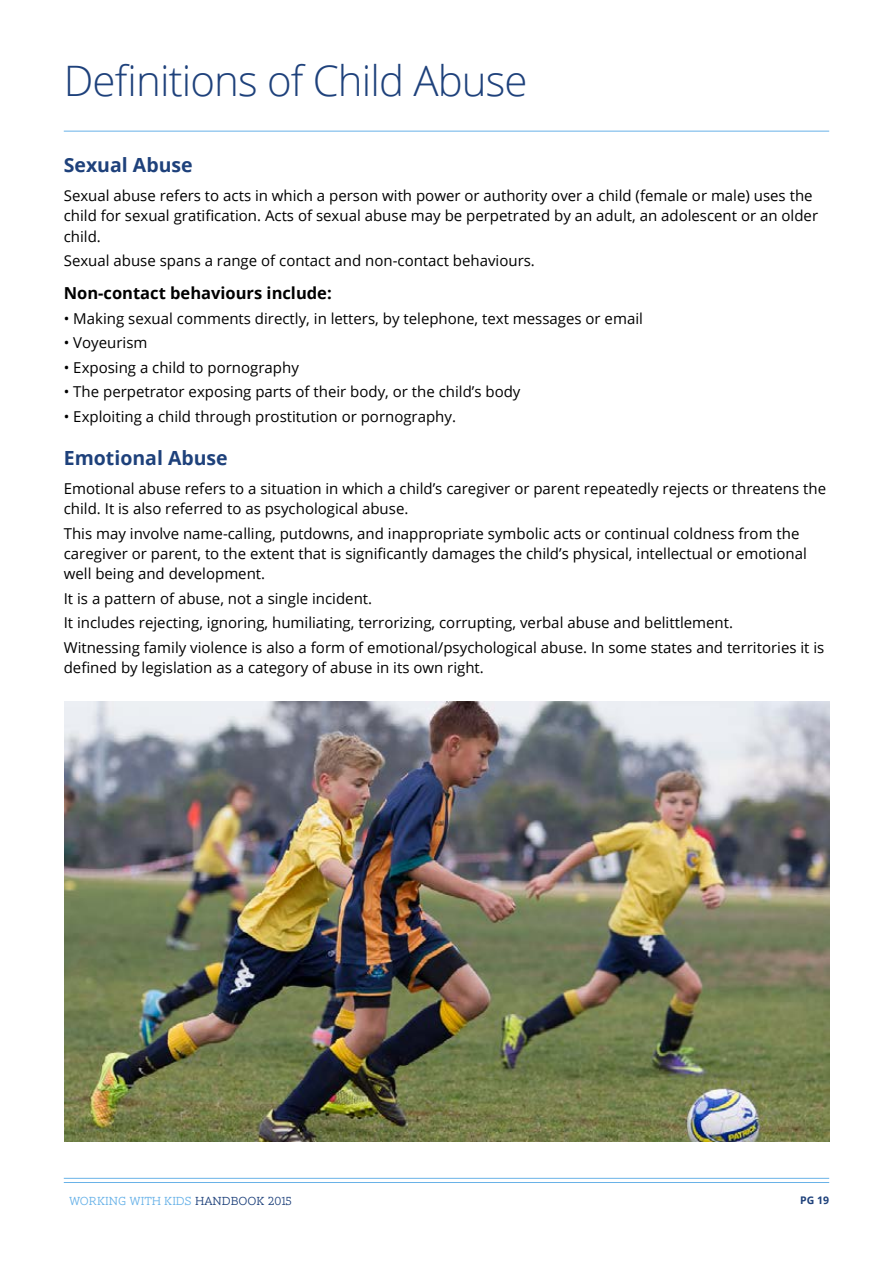
<style>
.page{position:relative;width:893px;height:1263px;background:#fff}
.page>*{position:absolute;margin:0;border:0;box-sizing:border-box;transform-origin:0 0}
.t1{font:300 42px "Open Sans";letter-spacing:-.02em;color:#1e417b}
.t2{font:700 19.5px "Open Sans";color:#1e417b}
.t3{font:700 16.5px "Open Sans";color:#000}
.t4{font:15px/20.2px "Open Sans";color:#000}
.t5{font:300 12px "AW Conqueror Slab";color:#68b2e8}
.t6{font:700 10.5px "Open Sans";color:#1e417b}
.s1{color:#1e417b}
</style>
<div class="page">
<hr style="left:64px;top:1182px;width:765px;height:1px;background:#68b2e8">
<hr style="left:64px;top:131px;width:765px;height:1px;background:#68b2e8">
<hr style="left:64px;top:1178px;width:765px;height:1px;background:#68b2e8">
<img style="left:65px;top:702px;width:764px;height:439px">
<h1 class="t1" style="left:64px;top:52px;width:465px">Definitions of Child Abuse</h1>
<h2 class="t2" style="left:64px;top:151px;width:130px">Sexual Abuse</h2>
<p class="t4" style="left:64px;top:185px;width:756px">Sexual abuse refers to acts in which a person with power or authority over a child (female or male) uses the child for sexual gratification. Acts of sexual abuse may be perpetrated by an adult, an adolescent or an older child.</p>
<p class="t4" style="left:64px;top:250px;width:473px">Sexual abuse spans a range of contact and non-contact behaviours.</p>
<p class="t3" style="left:64px;top:281px;width:269px">Non-contact behaviours include:</p>
<p class="t4" style="left:64px;top:308px;width:581px">• Making sexual comments directly, in letters, by telephone, text messages or email</p>
<p class="t4" style="left:64px;top:332px;width:85px">• Voyeurism</p>
<p class="t4" style="left:64px;top:357px;width:237px">• Exposing a child to pornography</p>
<p class="t4" style="left:64px;top:381px;width:458px">• The perpetrator exposing parts of their body, or the child’s body</p>
<p class="t4" style="left:64px;top:406px;width:394px">• Exploiting a child through prostitution or pornography.</p>
<h2 class="t2" style="left:64px;top:444px;width:166px">Emotional Abuse</h2>
<p class="t4" style="left:64px;top:478px;width:764px">Emotional abuse refers to a situation in which a child’s caregiver or parent repeatedly rejects or threatens the child. It is also referred to as psychological abuse.</p>
<p class="t4" style="left:64px;top:523px;width:745px">This may involve name-calling, putdowns, and inappropriate symbolic acts or continual coldness from the caregiver or parent, to the extent that is significantly damages the child’s physical, intellectual or emotional well being and development.</p>
<p class="t4" style="left:64px;top:586px;width:762px;line-height:24.5px">It is a pattern of abuse, not a single incident.<br>It includes rejecting, ignoring, humiliating, terrorizing, corrupting, verbal abuse and belittlement.<br>Witnessing family violence is also a form of emotional/psychological abuse. In some states and territories it is</p>
<p class="t4" style="left:64px;top:657px;width:422px">defined by legislation as a category of abuse in its own right.</p>
<p class="t5" style="left:69px;top:1194px;width:224px">WORKING WITH KIDS <span class="s1">HANDBOOK 2015</span></p>
<p class="t6" style="left:800px;top:1192px;width:30px">PG 19</p>
</div>
